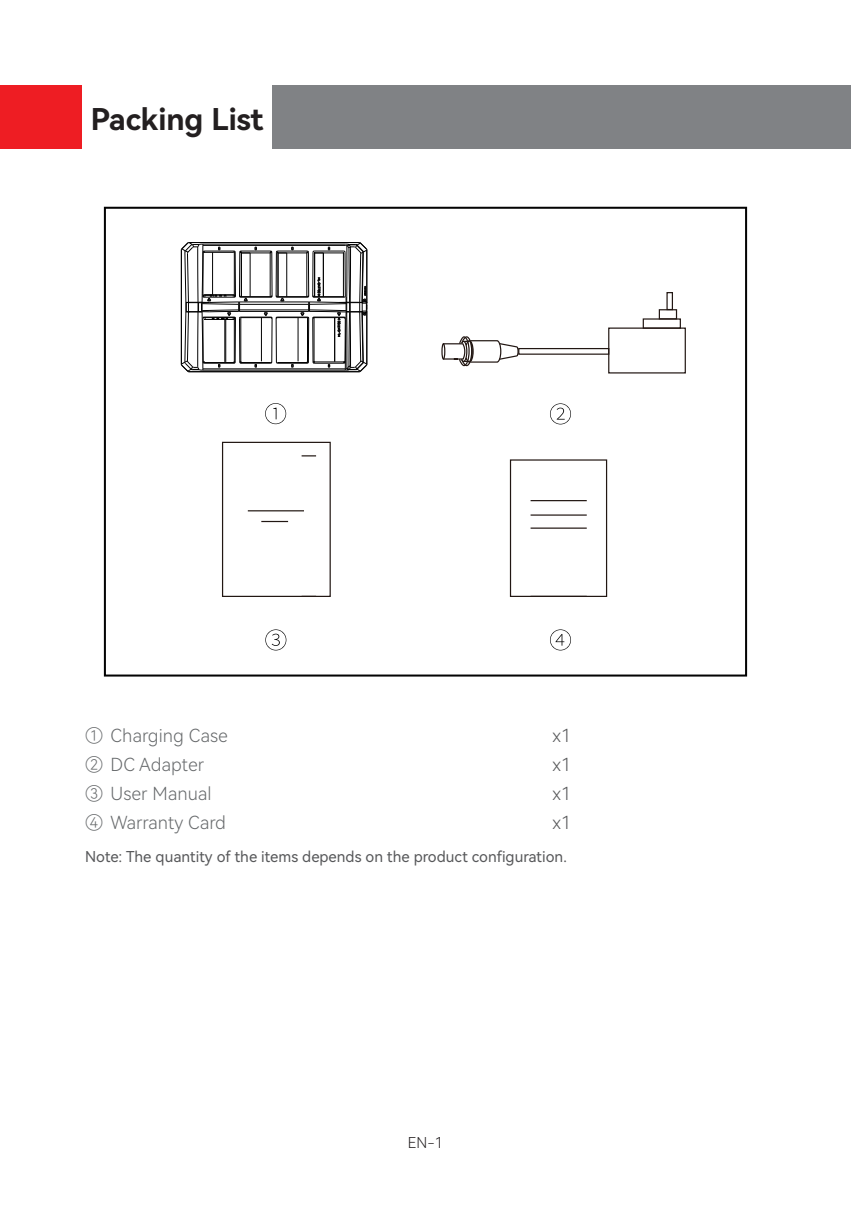
<style>
.page{position:relative;width:851px;height:1208px;background:#fff}
.page>*{position:absolute;margin:0;border:0;box-sizing:border-box;transform-origin:0 0}
.Heading{font:30px "Harmony OS Sans SC Bold";color:#231f20}
.Light_5pt{font:18px "Harmony OS Sans SC Light";color:#66696b}
.Light_5pt-2{font:18px "Harmony OS Sans SC Light";color:#57585a}
.Light_5pt-3{font:15px "Harmony OS Sans SC";color:#57585a}
.t1{font:15px "Harmony OS Sans SC Light";color:#231f20}
</style>
<div class="page">
<div style="left:82px;top:85px;width:768px;height:63px;background:#808285"></div>
<div style="left:0;top:85px;width:82px;height:63px;background:#ee1d23"></div>
<div style="left:82px;top:85px;width:190px;height:63px;background:#fff"></div>
<div style="left:518px;top:348px;width:91px;height:7px;border:1px solid #221713"></div>
<div style="left:642px;top:318px;width:38px;height:11px;border:1px solid #221713"></div>
<div style="left:666px;top:292px;width:7px;height:18px;border:1px solid #221713"></div>
<div style="left:608px;top:327px;width:77px;height:46px;border:1px solid #221713"></div>
<div style="left:658px;top:309px;width:19px;height:10px;border:1px solid #221713"></div>
<svg style="left:441px;top:336px;width:78px;height:31px"></svg>
<div style="left:222px;top:442px;width:109px;height:155px;border:1px solid #221713"></div>
<hr style="left:248px;top:510px;width:56px;height:1px;background:#221713">
<svg style="left:261px;top:521px;width:27px;height:1px"></svg>
<svg style="left:301px;top:596px;width:15px;height:1px"></svg>
<svg style="left:301px;top:455px;width:15px;height:1px"></svg>
<hr style="left:530px;top:500px;width:56px;height:1px;background:#221713">
<hr style="left:530px;top:514px;width:56px;height:1px;background:#221713">
<hr style="left:530px;top:527px;width:56px;height:2px;background:#221713">
<div style="left:510px;top:459px;width:97px;height:138px;border:1px solid #221713"></div>
<svg style="left:265px;top:403px;width:21px;height:21px"></svg>
<svg style="left:265px;top:629px;width:21px;height:21px"></svg>
<svg style="left:550px;top:403px;width:21px;height:21px"></svg>
<svg style="left:550px;top:629px;width:21px;height:21px"></svg>
<div style="left:104px;top:207px;width:643px;height:469px;border:2px solid #030303"></div>
<hr style="left:189px;top:371px;width:170px;height:1px;background:#030303">
<hr style="left:203px;top:370px;width:142px;height:1px;background:#030303">
<hr style="left:203px;top:368px;width:142px;height:1px;background:#030303">
<hr style="left:277px;top:363px;width:30px;height:1px;background:#030303">
<hr style="left:277px;top:362px;width:30px;height:1px;background:#030303">
<hr style="left:277px;top:317px;width:30px;height:1px;background:#030303">
<hr style="left:277px;top:316px;width:30px;height:1px;background:#030303">
<hr style="left:239px;top:311px;width:69px;height:1px;background:#030303">
<hr style="left:239px;top:309px;width:69px;height:1px;background:#030303">
<hr style="left:239px;top:304px;width:69px;height:1px;background:#030303">
<hr style="left:239px;top:301px;width:69px;height:1px;background:#030303">
<hr style="left:277px;top:297px;width:30px;height:1px;background:#030303">
<hr style="left:277px;top:296px;width:30px;height:1px;background:#030303">
<hr style="left:277px;top:252px;width:30px;height:1px;background:#030303">
<hr style="left:277px;top:250px;width:30px;height:1px;background:#030303">
<hr style="left:203px;top:245px;width:142px;height:1px;background:#030303">
<hr style="left:203px;top:243px;width:142px;height:2px;background:#030303">
<hr style="left:189px;top:242px;width:170px;height:1px;background:#030303">
<hr style="left:297px;top:318px;width:1px;height:43px;background:#030303">
<svg style="left:180px;top:242px;width:114px;height:131px"></svg>
<svg style="left:300px;top:242px;width:68px;height:131px"></svg>
<p class="Heading" style="left:91px;top:98px;width:174px">Packing List</p>
<p class="Light_5pt" style="left:85px;top:723px;width:144px">① Charging Case</p>
<p class="Light_5pt-2" style="left:552px;top:723px;width:20px">x1</p>
<p class="Light_5pt" style="left:85px;top:751px;width:120px">② DC Adapter</p>
<p class="Light_5pt-2" style="left:552px;top:751px;width:20px">x1</p>
<p class="Light_5pt" style="left:85px;top:780px;width:128px">③ User Manual</p>
<p class="Light_5pt-2" style="left:552px;top:780px;width:20px">x1</p>
<p class="Light_5pt" style="left:85px;top:809px;width:142px">④ Warranty Card</p>
<p class="Light_5pt-2" style="left:552px;top:809px;width:20px">x1</p>
<p class="Light_5pt-3" style="left:85px;top:846px;width:483px">Note: The quantity of the items depends on the product configuration.</p>
<p class="t1" style="left:408px;top:1132px;width:37px">EN-1</p>
</div>
